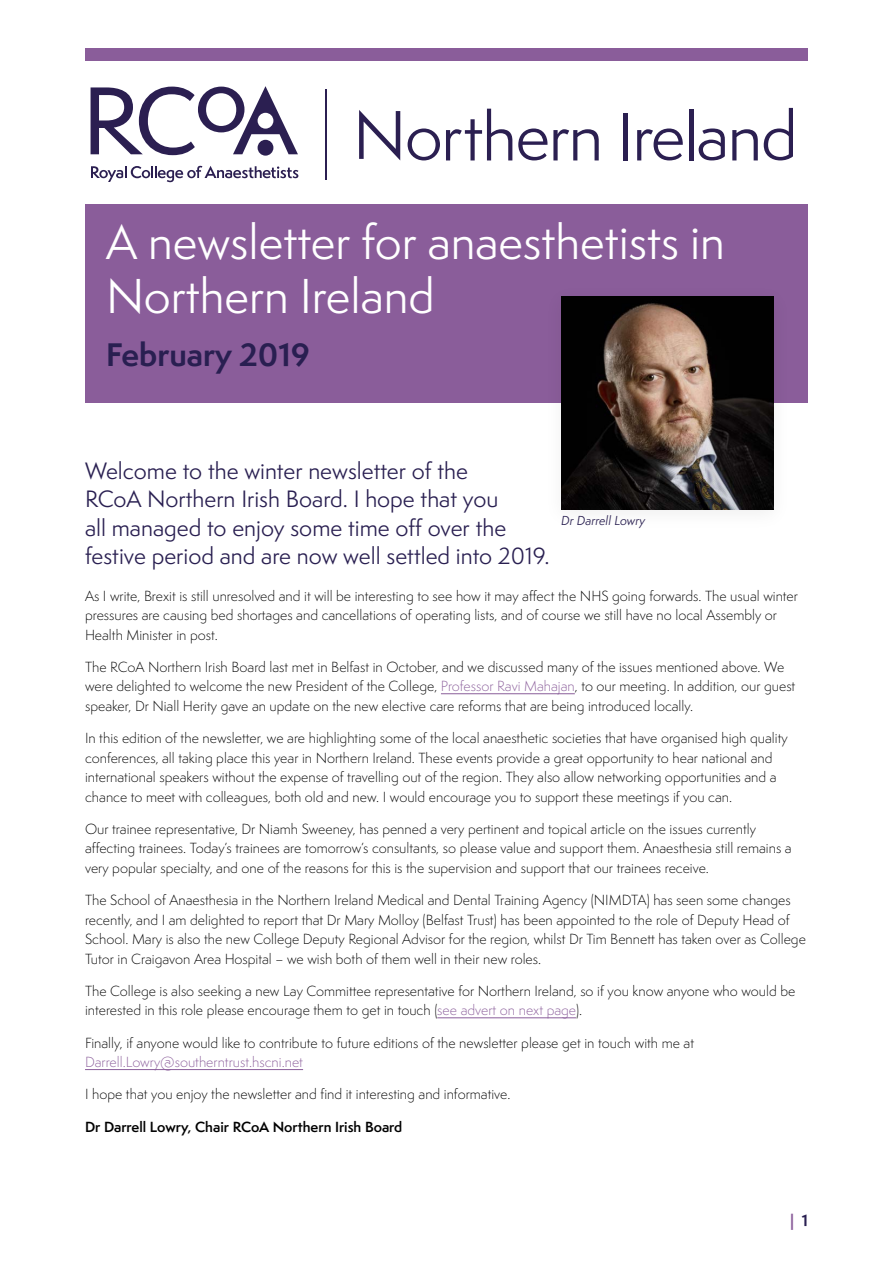
<style>
.page{position:relative;width:893px;height:1263px;background:#fff}
.page>*{position:absolute;margin:0;border:0;box-sizing:border-box;transform-origin:0 0}
.t1{font:45px/54px "Semplicita Pro";color:#fff}
.t2{font:700 30px "Semplicita Pro";color:#291f51}
.t3{font:21.75px/28.5px "Semplicita Pro";color:#291f51}
.t4{font:700 15px "Semplicita Pro";color:#8a5d9a}
.t5{font:300 13.5px/19.5px "Semplicita Pro";color:#000}
.t6{font:600 13.5px "Semplicita Pro";color:#000}
.t7{font:300 13.5px "Semplicita Pro";color:#8a5d9a}
.t8{font:italic 12px "Semplicita Pro";color:#291f51}
.s1{color:#8a5d9a}
.s2{color:#291f51}
</style>
<div class="page">
<div style="left:85px;top:48px;width:723px;height:13px;background:#8a5d9a"></div>
<hr style="left:441px;top:693px;width:134px;height:1px;background:#8a5d9a">
<hr style="left:437px;top:1017px;width:139px;height:1px;background:#8a5d9a">
<hr style="left:85px;top:1069px;width:218px;height:1px;background:#8a5d9a">
<div style="left:85px;top:204px;width:723px;height:199px;background:#8a5d9a"></div>
<div style="left:543px;top:282px;width:250px;height:250px;background:#000;opacity:.07"></div>
<img style="left:561px;top:297px;width:213px;height:212px">
<svg style="left:91px;top:166px;width:207px;height:16px"></svg>
<svg style="left:91px;top:86px;width:207px;height:69px"></svg>
<hr style="left:325px;top:89px;width:2px;height:90px;background:#2b1f51">
<svg style="left:359px;top:110px;width:41px;height:50px"></svg>
<svg style="left:408px;top:128px;width:32px;height:32px"></svg>
<svg style="left:446px;top:109px;width:66px;height:51px"></svg>
<svg style="left:518px;top:128px;width:29px;height:32px"></svg>
<svg style="left:553px;top:129px;width:46px;height:31px"></svg>
<div style="left:623px;top:113px;width:5px;height:47px;background:#2b1f51"></div>
<svg style="left:637px;top:128px;width:46px;height:32px"></svg>
<hr style="left:689px;top:109px;width:4px;height:51px;background:#2b1f51">
<svg style="left:699px;top:128px;width:26px;height:32px"></svg>
<svg style="left:732px;top:129px;width:26px;height:31px"></svg>
<svg style="left:764px;top:108px;width:29px;height:52px"></svg>
<h1 class="t1" style="left:106px;top:215px;width:620px">A newsletter for anaesthetists in<br>Northern Ireland</h1>
<h2 class="t2" style="left:106px;top:333px;width:205px">February 2019</h2>
<h3 class="t3" style="left:85px;top:456px;width:466px">Welcome to the winter newsletter of the<br>RCoA Northern Irish Board. I hope that you<br>all managed to enjoy some time off over the festive period and are now well settled into 2019.</h3>
<p class="t5" style="left:85px;top:586px;width:714px">As I write, Brexit is still unresolved and it will be interesting to see how it may affect the NHS going forwards. The usual winter pressures are causing bed shortages and cancellations of operating lists, and of course we still have no local Assembly or<br>Health Minister in post.</p>
<p class="t5" style="left:85px;top:657px;width:712px">The RCoA Northern Irish Board last met in Belfast in October, and we discussed many of the issues mentioned above. We were delighted to welcome the new President of the College, <span class="s1">Professor Ravi Mahajan</span>, to our meeting. In addition, our guest speaker, Dr Niall Herity gave an update on the new elective care reforms that are being introduced locally.</p>
<p class="t5" style="left:85px;top:728px;width:704px">In this edition of the newsletter, we are highlighting some of the local anaesthetic societies that have organised high quality conferences, all taking place this year in Northern Ireland. These events provide a great opportunity to hear national and international speakers without the expense of travelling out of the region. They also allow networking opportunities and a chance to meet with colleagues, both old and new. I would encourage you to support these meetings if you can.</p>
<p class="t5" style="left:85px;top:819px;width:708px">Our trainee representative, Dr Niamh Sweeney, has penned a very pertinent and topical article on the issues currently affecting trainees. Today’s trainees are tomorrow’s consultants, so please value and support them. Anaesthesia still remains a very popular specialty, and one of the reasons for this is the supervision and support that our trainees receive.</p>
<p class="t5" style="left:85px;top:890px;width:722px">The School of Anaesthesia in the Northern Ireland Medical and Dental Training Agency (NIMDTA) has seen some changes recently, and I am delighted to report that Dr Mary Molloy (Belfast Trust) has been appointed to the role of Deputy Head of School. Mary is also the new College Deputy Regional Advisor for the region, whilst Dr Tim Bennett has taken over as College Tutor in Craigavon Area Hospital – we wish both of them well in their new roles.</p>
<p class="t5" style="left:85px;top:981px;width:712px">The College is also seeking a new Lay Committee representative for Northern Ireland, so if you know anyone who would be interested in this role please encourage them to get in touch (<span class="s1">see advert on next page</span>).</p>
<p class="t5" style="left:85px;top:1033px;width:611px">Finally, if anyone would like to contribute to future editions of the newsletter please get in touch with me at</p>
<p class="t7" style="left:85px;top:1053px;width:220px">Darrell.Lowry@southerntrust.hscni.net</p>
<p class="t5" style="left:85px;top:1085px;width:427px">I hope that you enjoy the newsletter and find it interesting and informative.</p>
<p class="t6" style="left:85px;top:1117px;width:319px">Dr Darrell Lowry, Chair RCoA Northern Irish Board</p>
<p class="t8" style="left:561px;top:512px;width:85px">Dr Darrell Lowry</p>
<p class="t4" style="left:790px;top:1209px;width:19px">| <span class="s2">1</span></p>
</div>
